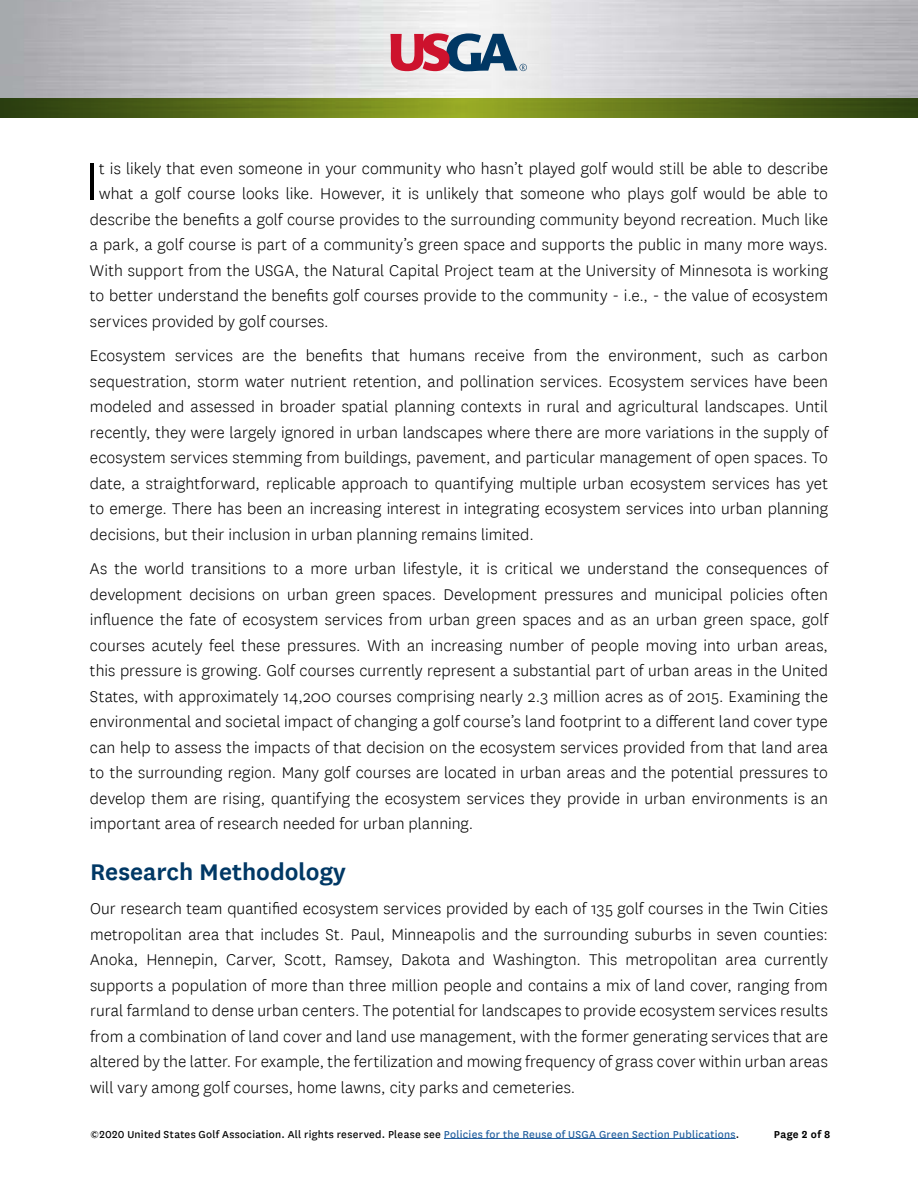
<style>
.page{position:relative;width:918px;height:1188px;background:#fff}
.page>*{position:absolute;margin:0;border:0;box-sizing:border-box;transform-origin:0 0}
.t1{font:300 61.35px "National";color:#000}
.t2{font:600 27px "National";color:#003865}
.t3{font:300 18px/25.5px "National";letter-spacing:.005em;color:#000;text-align:justify}
.t4{font:12px "National";letter-spacing:.025em;color:#000}
.t5{font:600 12px "National";letter-spacing:.035em;color:#000}
.s1{color:#215e9e}
</style>
<div class="page">
<svg style="left:0;top:98px;width:918px;height:20px;background:#5e711a"></svg>
<svg style="left:391px;top:33px;width:136px;height:38px"></svg>
<hr style="left:444px;top:1138px;width:292px;height:1px;background:#215e9e">
<h1 class="t1" style="left:85px;top:142px;width:15px">I</h1>
<p class="t3" style="left:99px;top:155px;width:730px">t is likely that even someone in your community who hasn’t played golf would still be able to describe</p>
<p class="t3" style="left:99px;top:180px;width:730px">what a golf course looks like. However, it is unlikely that someone who plays golf would be able to</p>
<p class="t3" style="left:90px;top:206px;width:740px">describe the benefits a golf course provides to the surrounding community beyond recreation. Much like</p>
<p class="t3" style="left:90px;top:231px;width:739px">a park, a golf course is part of a community’s green space and supports the public in many more ways.</p>
<p class="t3" style="left:90px;top:257px;width:739px">With support from the USGA, the Natural Capital Project team at the University of Minnesota is working</p>
<p class="t3" style="left:90px;top:282px;width:740px">to better understand the benefits golf courses provide to the community - i.e., - the value of ecosystem</p>
<p class="t3" style="left:90px;top:308px;width:240px">services provided by golf courses.</p>
<p class="t3" style="left:90px;top:342px;width:740px">Ecosystem services are the benefits that humans receive from the environment, such as carbon sequestration, storm water nutrient retention, and pollination services. Ecosystem services have been modeled and assessed in broader spatial planning contexts in rural and agricultural landscapes. Until recently, they were largely ignored in urban landscapes where there are more variations in the supply of ecosystem services stemming from buildings, pavement, and particular management of open spaces. To date, a straightforward, replicable approach to quantifying multiple urban ecosystem services has yet to emerge. There has been an increasing interest in integrating ecosystem services into urban planning decisions, but their inclusion in urban planning remains limited.</p>
<p class="t3" style="left:90px;top:555px;width:740px">As the world transitions to a more urban lifestyle, it is critical we understand the consequences of development decisions on urban green spaces. Development pressures and municipal policies often influence the fate of ecosystem services from urban green spaces and as an urban green space, golf courses acutely feel these pressures. With an increasing number of people moving into urban areas, this pressure is growing. Golf courses currently represent a substantial part of urban areas in the United States, with approximately 14,200 courses comprising nearly 2.3 million acres as of 2015. Examining the environmental and societal impact of changing a golf course’s land footprint to a different land cover type can help to assess the impacts of that decision on the ecosystem services provided from that land area to the surrounding region. Many golf courses are located in urban areas and the potential pressures to develop them are rising, quantifying the ecosystem services they provide in urban environments is an important area of research needed for urban planning.</p>
<h2 class="t2" style="left:90px;top:853px;width:257px">Research Methodology</h2>
<p class="t3" style="left:90px;top:895px;width:740px">Our research team quantified ecosystem services provided by each of 135 golf courses in the Twin Cities metropolitan area that includes St. Paul, Minneapolis and the surrounding suburbs in seven counties:<br>Anoka, Hennepin, Carver, Scott, Ramsey, Dakota and Washington. This metropolitan area currently supports a population of more than three million people and contains a mix of land cover, ranging from rural farmland to dense urban centers. The potential for landscapes to provide ecosystem services results from a combination of land cover and land use management, with the former generating services that are altered by the latter. For example, the fertilization and mowing frequency of grass cover within urban areas will vary among golf courses, home lawns, city parks and cemeteries.</p>
<p class="t4" style="left:91px;top:1127px;width:650px">©2020 United States Golf Association. All rights reserved. Please see <span class="s1">Policies for the Reuse of USGA Green Section Publications</span>.</p>
<p class="t5" style="left:774px;top:1126px;width:58px">Page 2 of 8</p>
</div>
